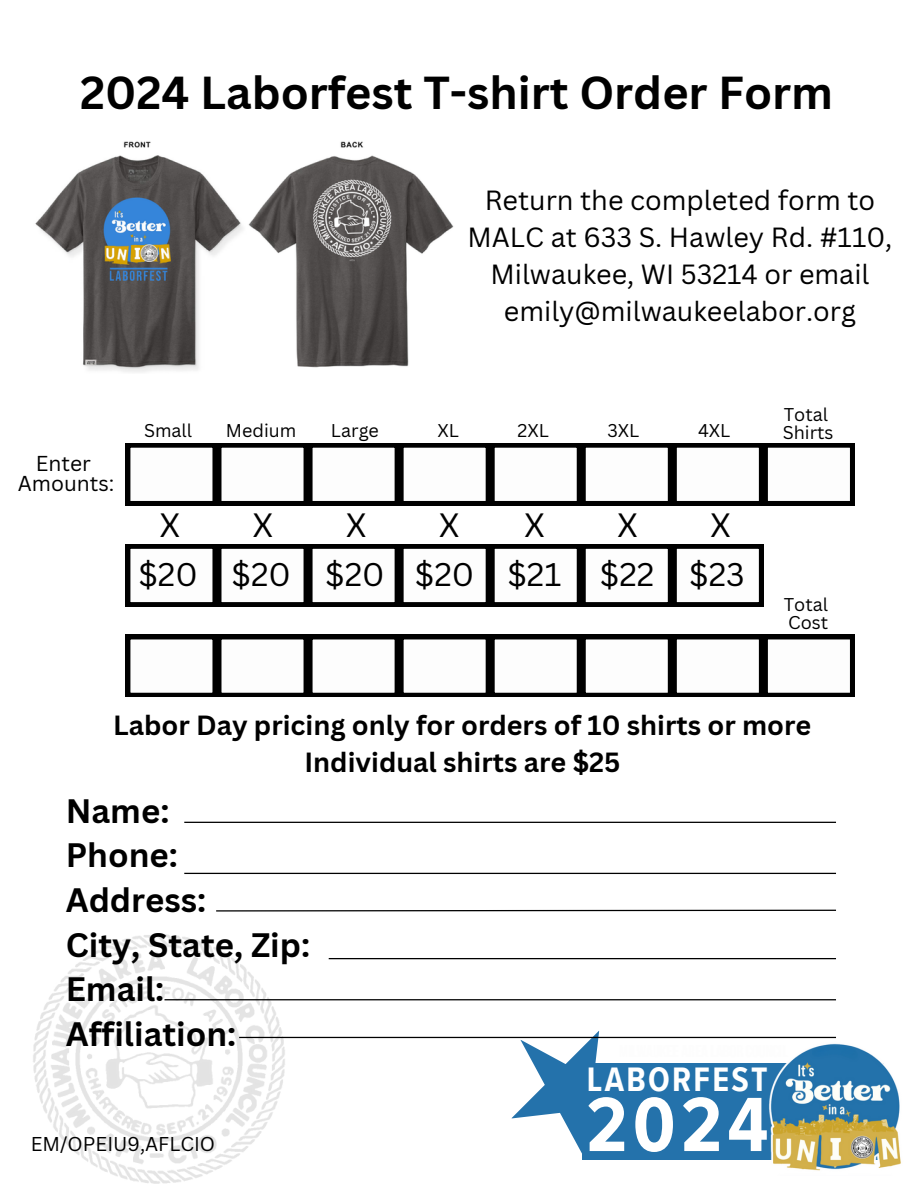
<style>
.page{position:relative;width:918px;height:1188px;background:#fff}
.page>*{position:absolute;margin:0;border:0;box-sizing:border-box;transform-origin:0 0}
.t1{font:700 79.65px "Proxima Nova Cond";color:#fff}
.t2{font:700 45px "Canva Sans";color:#000}
.t3{font:700 34.95px "Proxima Nova Cond";letter-spacing:.065em;color:#fff}
.t4{font:700 33px/44.7px "Canva Sans";color:#000}
.t5{font:32.85px "Canva Sans";color:#000}
.t6{font:31.8px "Canva Sans";color:#000}
.t7{font:27px/37.2px "Canva Sans";color:#000;text-align:center}
.t8{font:700 27px/37.2px "Canva Sans";color:#000;text-align:center}
.t9{font:21px "Canva Sans";color:#000}
.t10{font:19.5px "Canva Sans";color:#000}
.t11{font:18px "Canva Sans";color:#000}
</style>
<div class="page">
<svg style="left:511px;top:1031px;width:128px;height:127px"></svg>
<div style="left:583px;top:1063px;width:301px;height:97px;background:#2472ab"></div>
<img style="left:35px;top:141px;width:419px;height:231px">
<img style="left:33px;top:934px;width:255px;height:250px">
<svg style="left:126px;top:443px;width:728px;height:62px"></svg>
<svg style="left:126px;top:544px;width:637px;height:62px"></svg>
<svg style="left:126px;top:635px;width:728px;height:62px"></svg>
<hr style="left:184px;top:822px;width:652px;height:1px;background:#000">
<hr style="left:329px;top:958px;width:507px;height:1px;background:#000">
<hr style="left:165px;top:999px;width:671px;height:1px;background:#000">
<hr style="left:184px;top:873px;width:652px;height:1px;background:#000">
<svg style="left:216px;top:909px;width:620px;height:3px"></svg>
<hr style="left:239px;top:1037px;width:597px;height:1px;background:#000">
<img style="left:763px;top:1038px;width:138px;height:133px">
<p class="t2" style="left:80px;top:61px;width:755px">2024 Laborfest T-shirt Order Form</p>
<p class="t7" style="left:467px;top:181px;width:426px">Return the completed form to<br>MALC at 633 S. Hawley Rd. #110,<br>Milwaukee, WI 53214 or email emily@milwaukeelabor.org</p>
<p class="t9" style="left:36px;top:449px;width:57px">Enter</p>
<p class="t9" style="left:18px;top:469px;width:98px">Amounts:</p>
<p class="t11" style="left:144px;top:418px;width:50px">Small</p>
<p class="t11" style="left:226px;top:418px;width:72px">Medium</p>
<p class="t11" style="left:331px;top:418px;width:49px">Large</p>
<p class="t11" style="left:437px;top:418px;width:23px">XL</p>
<p class="t11" style="left:518px;top:418px;width:33px">2XL</p>
<p class="t11" style="left:607px;top:418px;width:34px">3XL</p>
<p class="t11" style="left:698px;top:418px;width:34px">4XL</p>
<p class="t5" style="left:160px;top:502px;width:22px">X</p>
<p class="t5" style="left:252px;top:502px;width:22px">X</p>
<p class="t5" style="left:346px;top:502px;width:22px">X</p>
<p class="t5" style="left:439px;top:502px;width:22px">X</p>
<h4 class="t5" style="left:524px;top:502px;width:22px">X</h4>
<h4 class="t5" style="left:617px;top:502px;width:22px">X</h4>
<h4 class="t5" style="left:710px;top:502px;width:22px">X</h4>
<h4 class="t6" style="left:138px;top:552px;width:61px">$20</h4>
<h4 class="t6" style="left:232px;top:552px;width:61px">$20</h4>
<h4 class="t6" style="left:325px;top:552px;width:61px">$20</h4>
<h4 class="t6" style="left:415px;top:552px;width:61px">$20</h4>
<p class="t6" style="left:507px;top:552px;width:55px">$21</p>
<p class="t6" style="left:600px;top:552px;width:56px">$22</p>
<h5 class="t6" style="left:689px;top:552px;width:57px">$23</h5>
<p class="t11" style="left:784px;top:402px;width:46px">Total</p>
<p class="t11" style="left:783px;top:420px;width:52px">Shirts</p>
<h5 class="t11" style="left:784px;top:592px;width:46px">Total</h5>
<p class="t11" style="left:788px;top:610px;width:42px">Cost</p>
<p class="t8" style="left:113px;top:706px;width:700px">Labor Day pricing only for orders of 10 shirts or more<br>Individual shirts are $25</p>
<p class="t4" style="left:66px;top:787px;width:246px">Name:<br>Phone:<br>Address:<br>City, State, Zip:<br>Email:<br>Affiliation:</p>
<h1 class="t10" style="left:31px;top:1130px;width:186px">EM/OPEIU9,AFLCIO</h1>
<h2 class="t3" style="left:587px;top:1058px;width:182px">LABORFEST</h2>
<p class="t1" style="left:586px;top:1078px;width:184px">2024</p>
</div>
